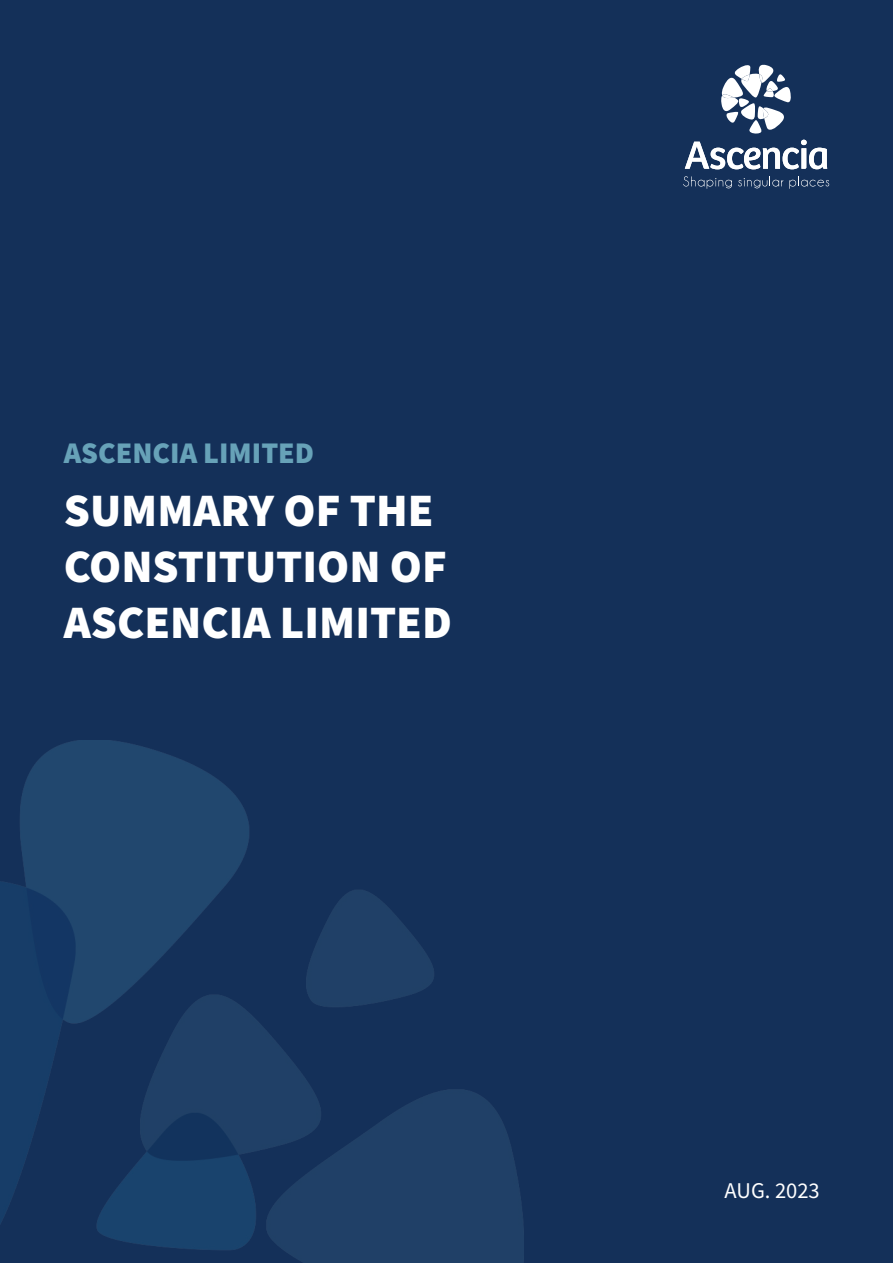
<style>
.page{position:relative;width:893px;height:1263px;background:#143059}
.page>*{position:absolute;margin:0;border:0;box-sizing:border-box;transform-origin:0 0}
.t1{font:900 46.5px/55.8px "Source Sans Pro";color:#fff}
.t2{font:900 30px "Source Sans Pro";color:#67a2b8}
.t3{font:22.5px "Source Sans Pro";color:#fff}
</style>
<div class="page">
<img style="left:0;top:741px;width:524px;height:522px">
<svg style="left:721px;top:64px;width:70px;height:70px"></svg>
<svg style="left:685px;top:140px;width:142px;height:29px"></svg>
<svg style="left:683px;top:176px;width:49px;height:13px"></svg>
<svg style="left:738px;top:176px;width:45px;height:12px"></svg>
<svg style="left:789px;top:176px;width:40px;height:13px"></svg>
<p class="t2" style="left:64px;top:432px;width:252px">ASCENCIA LIMITED</p>
<p class="t1" style="left:64px;top:482px;width:390px">SUMMARY OF THE<br>CONSTITUTION OF<br>ASCENCIA LIMITED</p>
<p class="t3" style="left:725px;top:1176px;width:97px">AUG. 2023</p>
</div>
